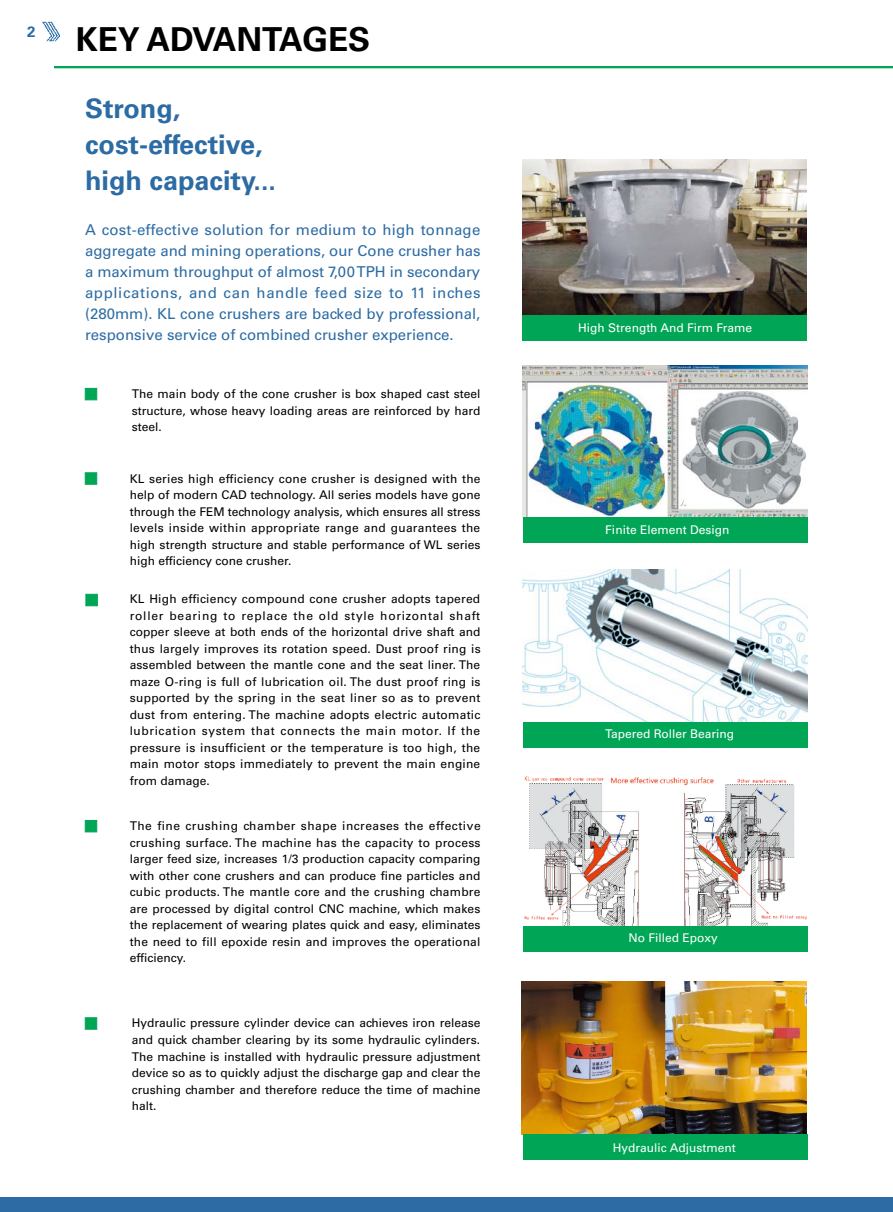
<style>
.page{position:relative;width:893px;height:1212px;background:#fff}
.page>*{position:absolute;margin:0;border:0;box-sizing:border-box;transform-origin:0 0}
.t1{font:700 33px "Univers LT Std";color:#000}
.t2{font:700 27px/36px "Univers LT Std";color:#2c6ba3}
.t3{font:15px/21px "Univers LT Std";color:#2c6ba3;text-align:justify}
.t4{font:700 15px "Univers LT Std";color:#2c6ba3}
.t5{font:12px/16.5px "Univers LT Std";color:#000;text-align:justify}
.t6{font:12px "Univers LT Std";color:#fff}
</style>
<div class="page">
<img style="left:523px;top:569px;width:284px;height:153px">
<img style="left:42px;top:21px;width:18px;height:21px">
<img style="left:522px;top:159px;width:285px;height:156px">
<img style="left:522px;top:365px;width:285px;height:153px">
<img style="left:524px;top:776px;width:283px;height:150px">
<img style="left:522px;top:982px;width:285px;height:152px">
<div style="left:523px;top:315px;width:284px;height:26px;background:#00a656"></div>
<div style="left:523px;top:518px;width:285px;height:25px;background:#00a656"></div>
<div style="left:524px;top:722px;width:284px;height:25px;background:#00a656"></div>
<div style="left:524px;top:926px;width:284px;height:25px;background:#00a656"></div>
<div style="left:523px;top:1134px;width:284px;height:26px;background:#00a656"></div>
<div style="left:0;top:1197px;width:893px;height:15px;background:#2c6ba3"></div>
<hr style="left:54px;top:66px;width:839px;height:2px;background:#00a656">
<div style="left:85px;top:1017px;width:12px;height:12px;background:#00a656;border:1px solid #00a656"></div>
<div style="left:85px;top:820px;width:12px;height:12px;background:#00a656;border:1px solid #00a656"></div>
<div style="left:86px;top:594px;width:12px;height:12px;background:#00a656;border:1px solid #00a656"></div>
<div style="left:85px;top:472px;width:12px;height:12px;background:#00a656;border:1px solid #00a656"></div>
<div style="left:85px;top:388px;width:12px;height:12px;background:#00a656;border:1px solid #00a656"></div>
<p class="t4" style="left:27px;top:23px;width:10px">2</p>
<h1 class="t1" style="left:76px;top:20px;width:291px">Key Advantages</h1>
<h2 class="t2" style="left:85px;top:91px;width:192px">Strong, cost-effective, high capacity...</h2>
<p class="t3" style="left:85px;top:220px;width:397px">A cost-effective solution for medium to high tonnage aggregate and mining operations, our Cone crusher has a maximum throughput of almost 7,00 TPH in secondary applications, and can handle feed size to 11 inches (280mm). KL cone crushers are backed by professional, responsive service of combined crusher experience.</p>
<p class="t5" style="left:132px;top:386px;width:350px">The main body of the cone crusher is box shaped cast steel structure, whose heavy loading areas are reinforced by hard steel.</p>
<p class="t5" style="left:130px;top:470px;width:352px">KL series high efficiency cone crusher is designed with the help of modern CAD technology. All series models have gone through the FEM technology analysis, which ensures all stress levels inside within appropriate range and guarantees the high strength structure and stable performance of WL series high efficiency cone crusher.</p>
<p class="t5" style="left:130px;top:591px;width:352px">KL High efficiency compound cone crusher adopts tapered roller bearing to replace the old style horizontal shaft copper sleeve at both ends of the horizontal drive shaft and thus largely improves its rotation speed. Dust proof ring is assembled between the mantle cone and the seat liner. The maze O-ring is full of lubrication oil. The dust proof ring is supported by the spring in the seat liner so as to prevent dust from entering. The machine adopts electric automatic lubrication system that connects the main motor. If the pressure is insufficient or the temperature is too high, the main motor stops immediately to prevent the main engine from damage.</p>
<p class="t5" style="left:130px;top:818px;width:352px">The fine crushing chamber shape increases the effective crushing surface. The machine has the capacity to process larger feed size, increases 1/3 production capacity comparing with other cone crushers and can produce fine particles and cubic products. The mantle core and the crushing chambre are processed by digital control CNC machine, which makes the replacement of wearing plates quick and easy, eliminates the need to fill epoxide resin and improves the operational efficiency.</p>
<p class="t5" style="left:132px;top:1015px;width:350px">Hydraulic pressure cylinder device can achieves iron release and quick chamber clearing by its some hydraulic cylinders.<br>The machine is installed with hydraulic pressure adjustment device so as to quickly adjust the discharge gap and clear the crushing chamber and therefore reduce the time of machine halt.</p>
<p class="t6" style="left:578px;top:320px;width:175px">High Strength And Firm Frame</p>
<p class="t6" style="left:605px;top:522px;width:126px">Finite Element Design</p>
<p class="t6" style="left:605px;top:727px;width:131px">Tapered Roller Bearing</p>
<p class="t6" style="left:628px;top:931px;width:91px">No Filled Epoxy</p>
<p class="t6" style="left:613px;top:1140px;width:124px">Hydraulic Adjustment</p>
</div>
